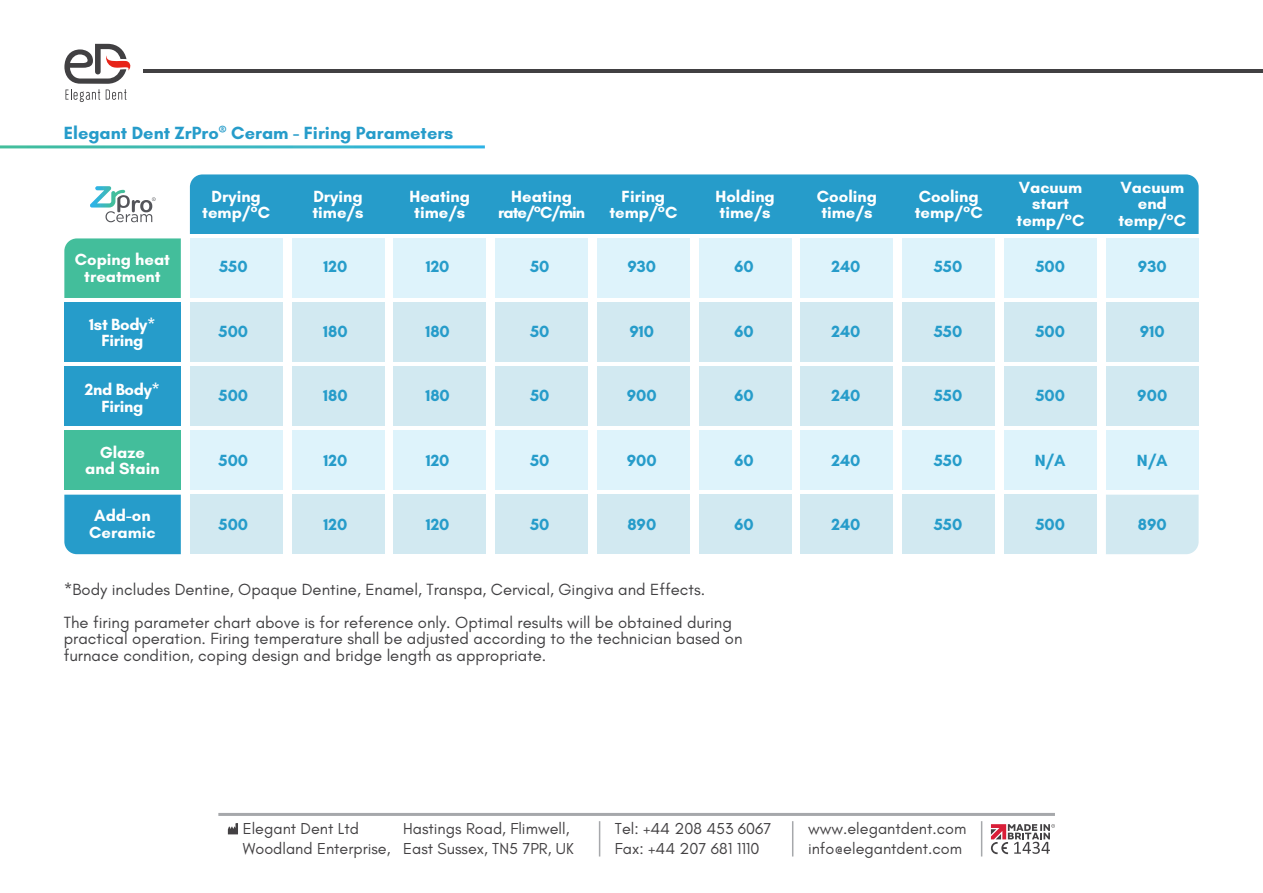
<style>
.page{position:relative;width:1263px;height:893px;background:#fff}
.page>*{position:absolute;margin:0;border:0;box-sizing:border-box;transform-origin:0 0}
.t1{font:700 18px "Glacial Indifference";color:#269cca}
.t2{font:16.5px/33px "Glacial Indifference";color:#414042}
.t3{font:700 16.5px/16.5px "Glacial Indifference";color:#fff;text-align:center}
.t4{font:700 16.5px "Glacial Indifference";color:#269cca}
.t5{font:700 16.5px/16.5px "Glacial Indifference";letter-spacing:-.02em;color:#fff;text-align:center}
.t6{font:16.2px/19.4px "Glacial Indifference";color:#434143}
</style>
<div class="page">
<hr style="left:143px;top:69px;width:1120px;height:4px;background:#414042">
<svg style="left:64px;top:44px;width:67px;height:58px"></svg>
<div style="left:64px;top:238px;width:117px;height:60px;background:#43be9b"></div>
<div style="left:190px;top:238px;width:93px;height:60px;background:#def3fb"></div>
<div style="left:292px;top:238px;width:92px;height:60px;background:#def3fb"></div>
<div style="left:393px;top:238px;width:93px;height:60px;background:#def3fb"></div>
<div style="left:495px;top:238px;width:93px;height:60px;background:#def3fb"></div>
<div style="left:597px;top:238px;width:93px;height:60px;background:#def3fb"></div>
<div style="left:699px;top:238px;width:92px;height:60px;background:#def3fb"></div>
<div style="left:800px;top:238px;width:93px;height:60px;background:#def3fb"></div>
<div style="left:902px;top:238px;width:93px;height:60px;background:#def3fb"></div>
<div style="left:1004px;top:238px;width:93px;height:60px;background:#def3fb"></div>
<div style="left:1106px;top:238px;width:92px;height:60px;background:#def3fb"></div>
<div style="left:64px;top:367px;width:117px;height:59px;background:#269cca"></div>
<div style="left:190px;top:367px;width:93px;height:59px;background:#d2e9f1"></div>
<div style="left:292px;top:367px;width:92px;height:59px;background:#d2e9f1"></div>
<div style="left:393px;top:367px;width:93px;height:59px;background:#d2e9f1"></div>
<div style="left:495px;top:367px;width:93px;height:59px;background:#d2e9f1"></div>
<div style="left:597px;top:367px;width:93px;height:59px;background:#d2e9f1"></div>
<div style="left:699px;top:367px;width:92px;height:59px;background:#d2e9f1"></div>
<div style="left:800px;top:367px;width:93px;height:59px;background:#d2e9f1"></div>
<div style="left:902px;top:367px;width:93px;height:59px;background:#d2e9f1"></div>
<div style="left:1004px;top:367px;width:93px;height:59px;background:#d2e9f1"></div>
<div style="left:1106px;top:367px;width:92px;height:59px;background:#d2e9f1"></div>
<div style="left:64px;top:431px;width:117px;height:59px;background:#43be9b"></div>
<div style="left:190px;top:431px;width:93px;height:59px;background:#def3fb"></div>
<div style="left:292px;top:431px;width:92px;height:59px;background:#def3fb"></div>
<div style="left:393px;top:431px;width:93px;height:59px;background:#def3fb"></div>
<div style="left:495px;top:431px;width:93px;height:59px;background:#def3fb"></div>
<div style="left:597px;top:431px;width:93px;height:59px;background:#def3fb"></div>
<div style="left:699px;top:431px;width:92px;height:59px;background:#def3fb"></div>
<div style="left:800px;top:431px;width:93px;height:59px;background:#def3fb"></div>
<div style="left:902px;top:431px;width:93px;height:59px;background:#def3fb"></div>
<div style="left:1004px;top:431px;width:93px;height:59px;background:#def3fb"></div>
<div style="left:1106px;top:431px;width:92px;height:59px;background:#def3fb"></div>
<div style="left:64px;top:495px;width:117px;height:59px;background:#269cca"></div>
<div style="left:190px;top:495px;width:93px;height:59px;background:#d2e9f1"></div>
<div style="left:292px;top:495px;width:92px;height:59px;background:#d2e9f1"></div>
<div style="left:393px;top:495px;width:93px;height:59px;background:#d2e9f1"></div>
<div style="left:495px;top:495px;width:93px;height:59px;background:#d2e9f1"></div>
<div style="left:597px;top:495px;width:93px;height:59px;background:#d2e9f1"></div>
<div style="left:699px;top:495px;width:92px;height:59px;background:#d2e9f1"></div>
<div style="left:800px;top:495px;width:93px;height:59px;background:#d2e9f1"></div>
<div style="left:902px;top:495px;width:93px;height:59px;background:#d2e9f1"></div>
<div style="left:1004px;top:495px;width:93px;height:59px;background:#d2e9f1"></div>
<div style="left:1106px;top:495px;width:92px;height:59px;background:#d2e9f1"></div>
<div style="left:190px;top:174px;width:1008px;height:60px;background:#269cca"></div>
<div style="left:64px;top:303px;width:117px;height:59px;background:#269cca"></div>
<div style="left:190px;top:303px;width:93px;height:59px;background:#d2e9f1"></div>
<div style="left:292px;top:303px;width:92px;height:59px;background:#d2e9f1"></div>
<div style="left:393px;top:303px;width:93px;height:59px;background:#d2e9f1"></div>
<div style="left:495px;top:303px;width:93px;height:59px;background:#d2e9f1"></div>
<div style="left:597px;top:303px;width:93px;height:59px;background:#d2e9f1"></div>
<div style="left:699px;top:303px;width:92px;height:59px;background:#d2e9f1"></div>
<div style="left:800px;top:303px;width:93px;height:59px;background:#d2e9f1"></div>
<div style="left:902px;top:303px;width:93px;height:59px;background:#d2e9f1"></div>
<div style="left:1004px;top:303px;width:93px;height:59px;background:#d2e9f1"></div>
<div style="left:1106px;top:303px;width:92px;height:59px;background:#d2e9f1"></div>
<svg style="left:90px;top:186px;width:66px;height:36px"></svg>
<hr style="left:218px;top:813px;width:837px;height:3px;background:#a6a8ab">
<svg style="left:228px;top:823px;width:10px;height:11px"></svg>
<hr style="left:599px;top:821px;width:1px;height:35px;background:#a6a8ab">
<hr style="left:792px;top:821px;width:1px;height:35px;background:#a6a8ab">
<hr style="left:981px;top:821px;width:1px;height:35px;background:#a6a8ab">
<svg style="left:991px;top:824px;width:64px;height:30px"></svg>
<p class="t1" style="left:64px;top:122px;width:391px">Elegant Dent ZrPro<sup>®</sup> Ceram - Firing Parameters</p>
<p class="t3" style="left:75px;top:251px;width:97px">Coping heat treatment</p>
<p class="t5" style="left:89px;top:316px;width:68px">1st Body*<br>Firing</p>
<p class="t5" style="left:85px;top:381px;width:77px">2nd Body*<br>Firing</p>
<p class="t3" style="left:85px;top:444px;width:76px">Glaze and Stain</p>
<p class="t3" style="left:89px;top:507px;width:68px">Add-on<br>Ceramic</p>
<p class="t3" style="left:202px;top:188px;width:69px">Drying temp/°C</p>
<p class="t4" style="left:219px;top:257px;width:30px">550</p>
<p class="t3" style="left:312px;top:188px;width:53px;text-align:left">Drying time/s</p>
<p class="t3" style="left:409px;top:188px;width:62px;text-align:left">Heating time/s</p>
<p class="t3" style="left:498px;top:188px;width:88px">Heating rate/°C/min</p>
<p class="t3" style="left:609px;top:188px;width:69px">Firing temp/°C</p>
<p class="t3" style="left:715px;top:188px;width:61px;text-align:left">Holding time/s</p>
<p class="t3" style="left:817px;top:188px;width:62px;text-align:left">Cooling time/s</p>
<p class="t3" style="left:915px;top:188px;width:69px;text-align:left">Cooling temp/°C</p>
<p class="t3" style="left:1016px;top:179px;width:69px">Vacuum start temp/°C</p>
<p class="t3" style="left:1118px;top:179px;width:69px">Vacuum end temp/°C</p>
<p class="t4" style="left:324px;top:257px;width:25px">120</p>
<p class="t4" style="left:426px;top:257px;width:25px">120</p>
<p class="t4" style="left:530px;top:257px;width:21px">50</p>
<p class="t4" style="left:627px;top:257px;width:30px">930</p>
<p class="t4" style="left:734px;top:257px;width:21px">60</p>
<p class="t4" style="left:831px;top:257px;width:30px">240</p>
<p class="t4" style="left:934px;top:257px;width:30px">550</p>
<p class="t4" style="left:1035px;top:257px;width:31px">500</p>
<p class="t4" style="left:1138px;top:257px;width:30px">930</p>
<p class="t4" style="left:219px;top:321px;width:31px">500</p>
<p class="t4" style="left:323px;top:321px;width:26px">180</p>
<p class="t4" style="left:425px;top:321px;width:26px">180</p>
<p class="t4" style="left:530px;top:321px;width:21px">50</p>
<p class="t4" style="left:629px;top:321px;width:26px">910</p>
<p class="t4" style="left:734px;top:321px;width:21px">60</p>
<p class="t4" style="left:831px;top:321px;width:30px">240</p>
<p class="t4" style="left:934px;top:321px;width:30px">550</p>
<p class="t4" style="left:1035px;top:321px;width:31px">500</p>
<p class="t4" style="left:1140px;top:321px;width:26px">910</p>
<p class="t4" style="left:219px;top:385px;width:31px">500</p>
<p class="t4" style="left:323px;top:385px;width:26px">180</p>
<p class="t4" style="left:425px;top:385px;width:26px">180</p>
<p class="t4" style="left:530px;top:385px;width:21px">50</p>
<p class="t4" style="left:627px;top:385px;width:31px">900</p>
<p class="t4" style="left:734px;top:385px;width:21px">60</p>
<p class="t4" style="left:831px;top:385px;width:30px">240</p>
<p class="t4" style="left:934px;top:385px;width:30px">550</p>
<p class="t4" style="left:1035px;top:385px;width:31px">500</p>
<p class="t4" style="left:1137px;top:385px;width:31px">900</p>
<p class="t4" style="left:219px;top:450px;width:31px">500</p>
<p class="t4" style="left:324px;top:450px;width:25px">120</p>
<p class="t4" style="left:426px;top:450px;width:25px">120</p>
<p class="t4" style="left:530px;top:450px;width:21px">50</p>
<p class="t4" style="left:627px;top:450px;width:31px">900</p>
<p class="t4" style="left:734px;top:450px;width:21px">60</p>
<p class="t4" style="left:831px;top:450px;width:30px">240</p>
<p class="t4" style="left:934px;top:450px;width:30px">550</p>
<p class="t4" style="left:1035px;top:450px;width:32px">N/A</p>
<p class="t4" style="left:1137px;top:450px;width:32px">N/A</p>
<p class="t4" style="left:219px;top:514px;width:31px">500</p>
<p class="t4" style="left:324px;top:514px;width:25px">120</p>
<p class="t4" style="left:426px;top:514px;width:25px">120</p>
<p class="t4" style="left:530px;top:514px;width:21px">50</p>
<p class="t4" style="left:627px;top:514px;width:30px">890</p>
<p class="t4" style="left:734px;top:514px;width:21px">60</p>
<p class="t4" style="left:831px;top:514px;width:30px">240</p>
<p class="t4" style="left:934px;top:514px;width:30px">550</p>
<p class="t4" style="left:1035px;top:514px;width:31px">500</p>
<p class="t4" style="left:1138px;top:514px;width:30px">890</p>
<p class="t2" style="left:64px;top:573px;width:670px">*Body includes Dentine, Opaque Dentine, Enamel, Transpa, Cervical, Gingiva and Effects.<br>The firing parameter chart above is for reference only. Optimal results will be obtained during</p>
<p class="t2" style="left:64px;top:630px;width:680px;line-height:16.5px">practical operation. Firing temperature shall be adjusted according to the technician based on furnace condition, coping design and bridge length as appropriate.</p>
<p class="t6" style="left:243px;top:819px;width:149px">Elegant Dent Ltd<br>Woodland Enterprise,</p>
<p class="t6" style="left:403px;top:819px;width:172px">Hastings Road, Flimwell,<br>East Sussex, TN5 7PR, UK</p>
<p class="t6" style="left:615px;top:819px;width:158px">Tel: +44 208 453 6067<br>Fax: +44 207 681 1110</p>
<p class="t6" style="left:808px;top:819px;width:160px">www.elegantdent.com info@elegantdent.com</p>
</div>
